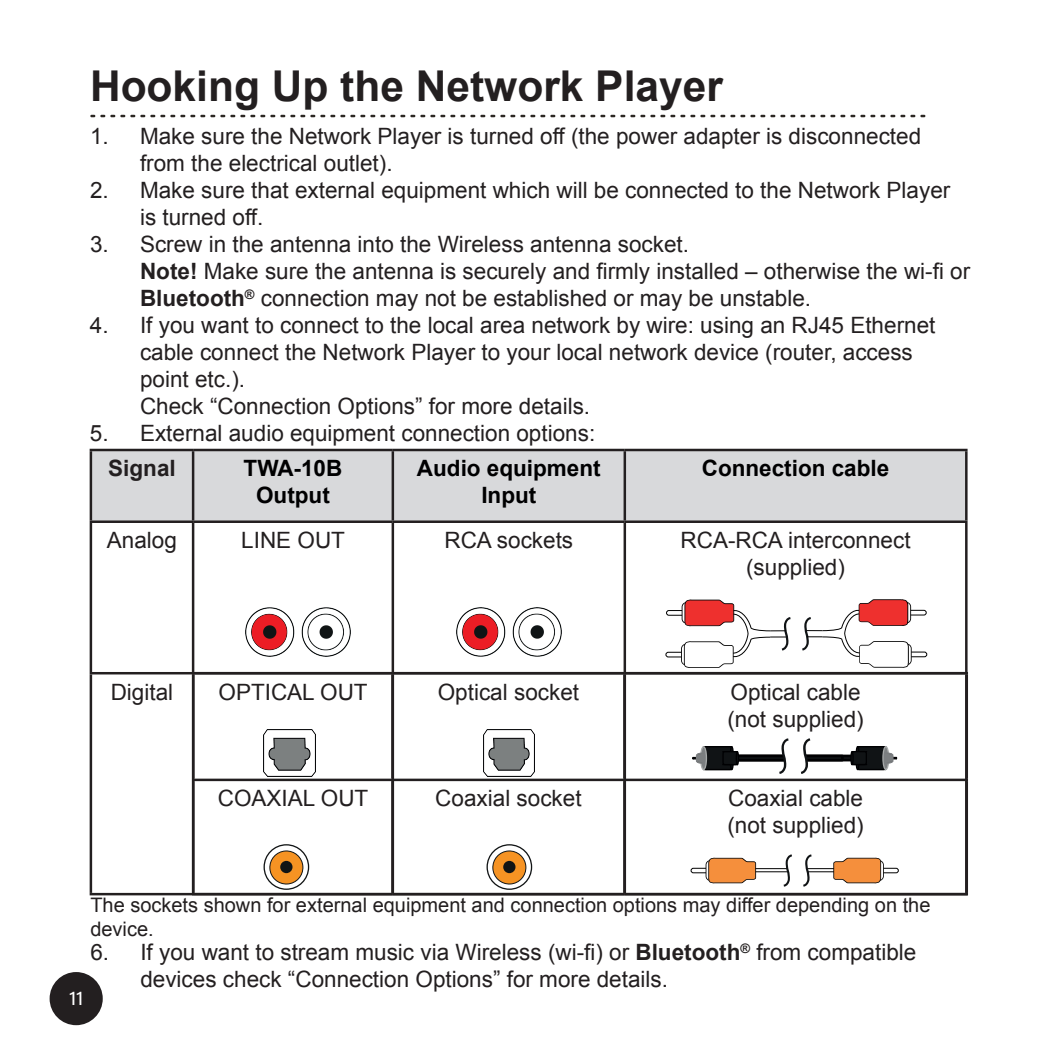
<style>
.page{position:relative;width:1063px;height:1063px;background:#fff}
.page>*{position:absolute;margin:0;border:0;box-sizing:border-box;transform-origin:0 0}
.t1{font:700 42.5px "Arial";color:#231f20}
.t2{font:22.5px/27px "Arial";color:#231f20}
.t3{font:700 22.5px/27px "Arial";color:#000001;text-align:center}
.t4{font:700 22.5px "Arial";color:#231f20}
.t5{font:20px/24px "Arial";color:#231f20}
.t6{font:20px "Acumin Pro";color:#fff}
.s1{font-weight:700}
</style>
<div class="page">
<div style="left:92px;top:451px;width:873px;height:69px;background:#d8d9db"></div>
<hr style="left:90px;top:449px;width:103px;height:2px;background:#231f20">
<hr style="left:90px;top:451px;width:2px;height:69px;background:#231f20">
<hr style="left:193px;top:449px;width:200px;height:2px;background:#231f20">
<hr style="left:192px;top:451px;width:2px;height:69px;background:#231f20">
<hr style="left:393px;top:449px;width:232px;height:2px;background:#231f20">
<hr style="left:392px;top:451px;width:2px;height:69px;background:#231f20">
<hr style="left:625px;top:449px;width:343px;height:2px;background:#231f20">
<hr style="left:624px;top:451px;width:2px;height:69px;background:#231f20">
<hr style="left:965px;top:451px;width:3px;height:69px;background:#231f20">
<hr style="left:90px;top:520px;width:103px;height:3px;background:#231f20">
<hr style="left:90px;top:523px;width:2px;height:149px;background:#231f20">
<hr style="left:193px;top:520px;width:200px;height:3px;background:#231f20">
<hr style="left:192px;top:523px;width:2px;height:149px;background:#231f20">
<hr style="left:393px;top:520px;width:232px;height:3px;background:#231f20">
<hr style="left:392px;top:523px;width:2px;height:149px;background:#231f20">
<hr style="left:625px;top:520px;width:343px;height:3px;background:#231f20">
<hr style="left:624px;top:523px;width:2px;height:149px;background:#231f20">
<hr style="left:965px;top:523px;width:3px;height:149px;background:#231f20">
<hr style="left:90px;top:672px;width:103px;height:2px;background:#231f20">
<hr style="left:90px;top:674px;width:2px;height:219px;background:#231f20">
<hr style="left:965px;top:674px;width:3px;height:219px;background:#231f20">
<hr style="left:90px;top:893px;width:103px;height:2px;background:#231f20">
<hr style="left:192px;top:672px;width:200px;height:2px;background:#231f20">
<hr style="left:192px;top:674px;width:3px;height:105px;background:#231f20">
<hr style="left:392px;top:672px;width:232px;height:2px;background:#231f20">
<hr style="left:391px;top:674px;width:3px;height:105px;background:#231f20">
<hr style="left:624px;top:672px;width:344px;height:2px;background:#231f20">
<hr style="left:623px;top:674px;width:3px;height:105px;background:#231f20">
<hr style="left:192px;top:779px;width:200px;height:2px;background:#231f20">
<hr style="left:192px;top:781px;width:3px;height:112px;background:#231f20">
<hr style="left:392px;top:779px;width:232px;height:2px;background:#231f20">
<hr style="left:391px;top:781px;width:3px;height:112px;background:#231f20">
<hr style="left:624px;top:779px;width:344px;height:2px;background:#231f20">
<hr style="left:623px;top:781px;width:3px;height:112px;background:#231f20">
<hr style="left:192px;top:893px;width:200px;height:2px;background:#231f20">
<hr style="left:392px;top:893px;width:232px;height:2px;background:#231f20">
<hr style="left:624px;top:893px;width:344px;height:2px;background:#231f20">
<hr style="left:753px;top:871px;width:84px;height:1px;background:#000001">
<hr style="left:752px;top:868px;width:85px;height:1px;background:#000001">
<div style="left:788px;top:858px;width:19px;height:25px;background:#fff;border-radius:50%"></div>
<svg style="left:803px;top:854px;width:9px;height:33px"></svg>
<svg style="left:784px;top:854px;width:8px;height:33px"></svg>
<div style="left:691px;top:868px;width:32px;height:5px;border:1px solid #000001;border-radius:2px"></div>
<svg style="left:706px;top:858px;width:50px;height:26px"></svg>
<div style="left:866px;top:868px;width:33px;height:5px;border:1px solid #000001;border-radius:2px"></div>
<svg style="left:833px;top:858px;width:51px;height:26px"></svg>
<div style="left:733px;top:755px;width:122px;height:6px;border:3px solid #000002"></div>
<svg style="left:851px;top:746px;width:47px;height:24px"></svg>
<div style="left:850px;top:751px;width:4px;height:14px;border:1px solid #000002;border-radius:50%"></div>
<div style="left:721px;top:755px;width:123px;height:6px;border:3px solid #000002"></div>
<svg style="left:692px;top:746px;width:46px;height:24px"></svg>
<div style="left:736px;top:751px;width:3px;height:14px;border:1px solid #000002;border-radius:50%"></div>
<div style="left:784px;top:750px;width:22px;height:27px;background:#fff"></div>
<svg style="left:801px;top:738px;width:9px;height:36px"></svg>
<svg style="left:779px;top:738px;width:10px;height:36px"></svg>
<div style="left:51px;top:973px;width:51px;height:51px;background:#231f20;border-radius:50%"></div>
<div style="left:50px;top:972px;width:53px;height:53px;border:2px solid #231f20;border-radius:50%"></div>
<svg style="left:90px;top:115px;width:835px;height:2px"></svg>
<img style="left:246px;top:608px;width:104px;height:49px">
<img style="left:264px;top:730px;width:51px;height:46px">
<div style="left:269px;top:850px;width:34px;height:34px;background:#f69323;border-radius:50%"></div>
<div style="left:269px;top:850px;width:35px;height:35px;border:1px solid #111415;border-radius:50%"></div>
<svg style="left:280px;top:861px;width:13px;height:12px"></svg>
<div style="left:264px;top:844px;width:45px;height:46px;border:1px solid #111415;border-radius:50%"></div>
<div style="left:666px;top:610px;width:34px;height:6px;border:1px solid #000001;border-radius:2px"></div>
<div style="left:666px;top:652px;width:34px;height:5px;border:1px solid #000001;border-radius:2px"></div>
<svg style="left:681px;top:599px;width:110px;height:69px"></svg>
<div style="left:893px;top:610px;width:34px;height:5px;border:1px solid #000001;border-radius:2px"></div>
<div style="left:893px;top:652px;width:34px;height:5px;border:1px solid #000001;border-radius:2px"></div>
<svg style="left:802px;top:599px;width:110px;height:69px"></svg>
<img style="left:456px;top:608px;width:105px;height:49px">
<img style="left:483px;top:730px;width:52px;height:46px">
<div style="left:492px;top:850px;width:34px;height:34px;background:#f69323;border-radius:50%"></div>
<div style="left:492px;top:850px;width:35px;height:35px;border:1px solid #111415;border-radius:50%"></div>
<div style="left:503px;top:861px;width:13px;height:12px;background:#111415;border-radius:6px"></div>
<div style="left:487px;top:844px;width:45px;height:46px;border:1px solid #111415;border-radius:50%"></div>
<h1 class="t1" style="left:90px;top:59px;width:634px">Hooking Up the Network Player</h1>
<p class="t2" style="left:140px;top:123px;width:783px;text-indent:-50px">1. Make sure the Network Player is turned off (the power adapter is disconnected from the electrical outlet).</p>
<p class="t2" style="left:140px;top:177px;width:812px;text-indent:-50px">2. Make sure that external equipment which will be connected to the Network Player is turned off.</p>
<p class="t2" style="left:140px;top:231px;width:832px;text-indent:-50px">3. Screw in the antenna into the Wireless antenna socket.<br><span class="s1">Note!</span> Make sure the antenna is securely and firmly installed – otherwise the wi-fi or<br><span class="s1">Bluetooth</span><sup>®</sup> connection may not be established or may be unstable.</p>
<p class="t2" style="left:140px;top:312px;width:797px;text-indent:-50px">4. If you want to connect to the local area network by wire: using an RJ45 Ethernet cable connect the Network Player to your local network device (router, access point etc.).<br>Check “Connection Options” for more details.</p>
<p class="t2" style="left:90px;top:420px;width:507px">5. External audio equipment connection options:</p>
<p class="t4" style="left:108px;top:454px;width:69px">Signal</p>
<p class="t3" style="left:244px;top:456px;width:100px">TWA-10B<br>Output</p>
<p class="t3" style="left:417px;top:456px;width:185px">Audio equipment<br>Input</p>
<p class="t3" style="left:702px;top:456px;width:189px">Connection cable</p>
<p class="t2" style="left:107px;top:527px;width:72px">Analog</p>
<p class="t2" style="left:241px;top:527px;width:105px">LINE OUT</p>
<p class="t2" style="left:444px;top:527px;width:130px">RCA sockets</p>
<p class="t2" style="left:681px;top:527px;width:232px;text-align:center">RCA-RCA interconnect (supplied)</p>
<p class="t2" style="left:111px;top:678px;width:64px">Digital</p>
<p class="t2" style="left:219px;top:678px;width:151px">OPTICAL OUT</p>
<p class="t2" style="left:438px;top:678px;width:143px">Optical socket</p>
<p class="t2" style="left:727px;top:678px;width:138px">Optical cable (not supplied)</p>
<p class="t2" style="left:218px;top:785px;width:152px">COAXIAL OUT</p>
<p class="t2" style="left:435px;top:785px;width:148px">Coaxial socket</p>
<p class="t2" style="left:727px;top:785px;width:138px">Coaxial cable (not supplied)</p>
<p class="t6" style="left:69px;top:984px;width:16px">11</p>
<p class="t5" style="left:90px;top:894px;width:842px">The sockets shown for external equipment and connection options may differ depending on the device.</p>
<p class="t2" style="left:140px;top:939px;width:778px;text-indent:-50px">6. If you want to stream music via Wireless (wi-fi) or <span class="s1">Bluetooth</span><sup>®</sup> from compatible devices check “Connection Options” for more details.</p>
</div>
